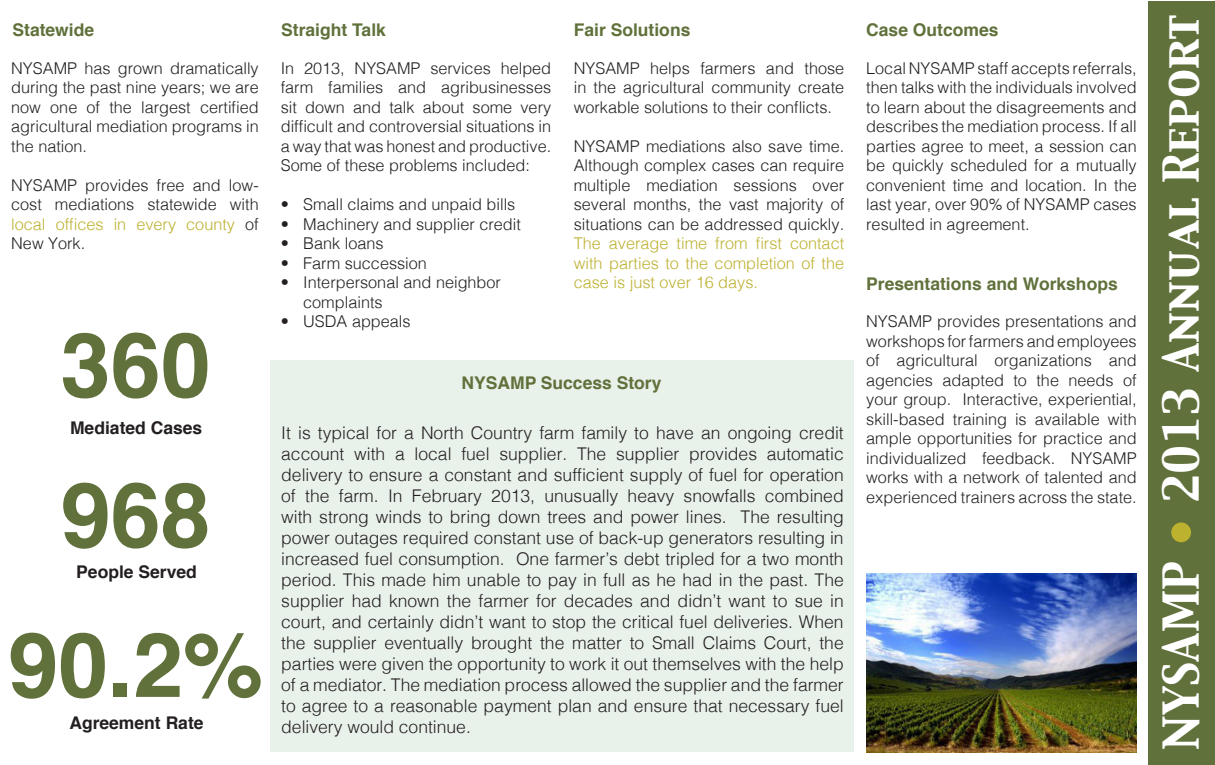
<style>
.page{position:relative;width:1215px;height:765px;background:#fff}
.page>*{position:absolute;margin:0;border:0;box-sizing:border-box;transform-origin:0 0}
.t1{font:700 90px "Helvetica";color:#60713b}
.t2{font:43.75px "Capitals";color:#fff}
.t3{font:300 17.5px/21px "Helvetica";color:#231f20;text-align:justify}
.t4{font:700 17.5px "Helvetica";color:#60713b}
.t5{font:700 17.5px "Helvetica";color:#231f20}
.t6{font:300 16.25px/19.5px "Helvetica";color:#231f20;text-align:justify}
.s1{color:#bdb130}
</style>
<div class="page">
<div style="left:271px;top:361px;width:583px;height:391px;background:#e9f1eb"></div>
<div style="left:1148px;top:1px;width:66px;height:763px;background:#60713b"></div>
<div style="left:1171px;top:522px;width:20px;height:20px;background:#bdb130;border-radius:50%"></div>
<img style="left:866px;top:573px;width:270px;height:179px">
<p class="t4" style="left:12px;top:15px;width:83px">Statewide</p>
<p class="t6" style="left:11px;top:57px;width:249px">NYSAMP has grown dramatically during the past nine years; we are now one of the largest certified agricultural mediation programs in the nation.</p>
<p class="t6" style="left:11px;top:174px;width:249px">NYSAMP provides free and low&shy;cost mediations statewide with <span class="s1">local offices in every county</span> of New York.</p>
<p class="t1" style="left:61px;top:293px;width:152px">360</p>
<p class="t5" style="left:70px;top:413px;width:134px">Mediated Cases</p>
<p class="t1" style="left:61px;top:443px;width:152px">968</p>
<p class="t5" style="left:76px;top:557px;width:122px">People Served</p>
<p class="t1" style="left:8px;top:593px;width:257px">90.2%</p>
<p class="t5" style="left:69px;top:708px;width:136px">Agreement Rate</p>
<p class="t4" style="left:281px;top:15px;width:106px">Straight Talk</p>
<p class="t4" style="left:574px;top:15px;width:118px">Fair Solutions</p>
<p class="t4" style="left:866px;top:15px;width:134px">Case Outcomes</p>
<p class="t6" style="left:281px;top:57px;width:272px">In 2013, NYSAMP services helped farm families and agribusinesses sit down and talk about some very difficult and controversial situations in a way that was honest and productive.<br>Some of these problems included:</p>
<p class="t6" style="left:281px;top:194px;width:236px">• Small claims and unpaid bills</p>
<p class="t6" style="left:281px;top:213px;width:242px">• Machinery and supplier credit</p>
<p class="t6" style="left:281px;top:233px;width:104px">• Bank loans</p>
<p class="t6" style="left:281px;top:252px;width:148px">• Farm succession</p>
<p class="t6" style="left:303px;top:272px;width:199px;text-indent:-22px">• Interpersonal and neighbor complaints</p>
<p class="t6" style="left:281px;top:311px;width:131px">• USDA appeals</p>
<p class="t6" style="left:574px;top:57px;width:272px">NYSAMP helps farmers and those in the agricultural community create workable solutions to their conflicts.</p>
<p class="t6" style="left:574px;top:135px;width:272px">NYSAMP mediations also save time.<br>Although complex cases can require multiple mediation sessions over several months, the vast majority of situations can be addressed quickly.<br><span class="s1">The average time from first contact with parties to the completion of the case is just over 16 days.</span></p>
<p class="t6" style="left:866px;top:57px;width:272px">Local NYSAMP staff accepts referrals, then talks with the individuals involved to learn about the disagreements and describes the mediation process. If all parties agree to meet, a session can be quickly scheduled for a mutually convenient time and location. In the last year, over 90% of NYSAMP cases resulted in agreement.</p>
<p class="t4" style="left:866px;top:270px;width:253px">Presentations and Workshops</p>
<p class="t6" style="left:866px;top:311px;width:272px">NYSAMP provides presentations and workshops for farmers and employees of agricultural organizations and agencies adapted to the needs of your group. Interactive, experiential, skill-based training is available with ample opportunities for practice and individualized feedback. NYSAMP works with a network of talented and experienced trainers across the state.</p>
<p class="t4" style="left:461px;top:369px;width:202px">NYSAMP Success Story</p>
<p class="t3" style="left:281px;top:421px;width:564px">It is typical for a North Country farm family to have an ongoing credit account with a local fuel supplier. The supplier provides automatic delivery to ensure a constant and sufficient supply of fuel for operation of the farm. In February 2013, unusually heavy snowfalls combined with strong winds to bring down trees and power lines. The resulting power outages required constant use of back-up generators resulting in increased fuel consumption. One farmer’s debt tripled for a two month period. This made him unable to pay in full as he had in the past. The supplier had known the farmer for decades and didn’t want to sue in court, and certainly didn’t want to stop the critical fuel deliveries. When the supplier eventually brought the matter to Small Claims Court, the parties were given the opportunity to work it out themselves with the help of a mediator. The mediation process allowed the supplier and the farmer to agree to a reasonable payment plan and ensure that necessary fuel delivery would continue.</p>
<p class="t2" style="left:1152px;top:503px;width:489px;rotate:-90deg">2013 Annual Report</p>
<p class="t2" style="left:1152px;top:750px;width:190px;rotate:-90deg">NYSAMP</p>
</div>
